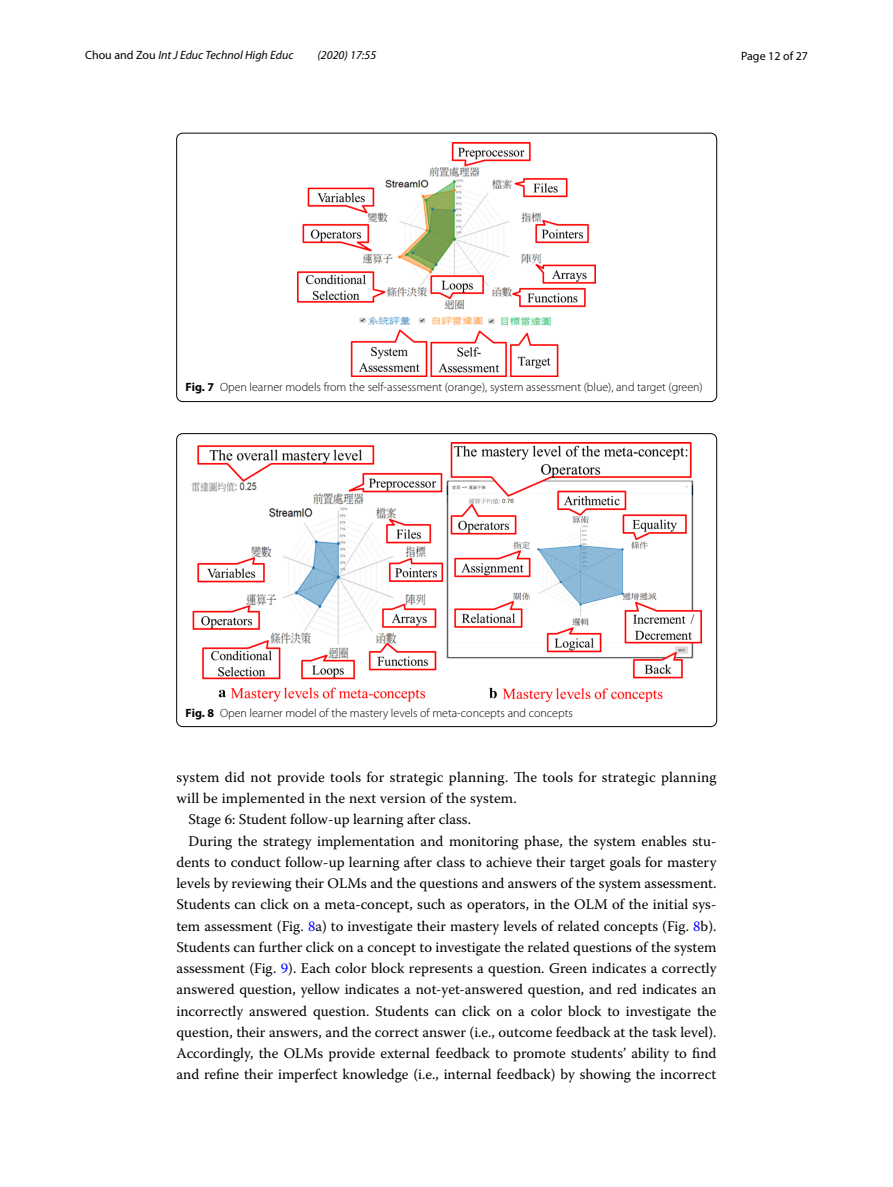
<style>
.page{position:relative;width:893px;height:1187px;background:#fff}
.page>*{position:absolute;margin:0;border:0;box-sizing:border-box;transform-origin:0 0}
.t1{font:14.7px "Warnock Pro";color:#000}
.t2{font:300 12px "Myriad Pro";color:#000}
.t3{font:italic 12px "Myriad Pro";color:#000}
.t4{font:12px "Myriad Pro";color:#000}
.s1{font-style:normal}
.s2{font-weight:700}
.s3{color:#00f}
</style>
<div class="page">
<img style="left:298px;top:142px;width:298px;height:234px">
<div style="left:176px;top:133px;width:541px;height:269px;border:1px solid #000;border-radius:6px"></div>
<img style="left:192px;top:442px;width:510px;height:259px">
<div style="left:176px;top:433px;width:541px;height:293px;border:1px solid #000;border-radius:6px"></div>
<p class="t3" style="left:85px;top:48px;width:210px"><span class="s1">Chou and Zou</span> Int J Educ Technol High Educ</p>
<p class="t3" style="left:317px;top:48px;width:60px">(2020) 17:55</p>
<p class="t4" style="left:741px;top:48px;width:68px">Page 12 of 27</p>
<p class="t2" style="left:186px;top:380px;width:519px"><span class="s2">Fig. 7</span> Open learner models from the self-assessment (orange), system assessment (blue), and target (green)</p>
<p class="t2" style="left:186px;top:706px;width:389px"><span class="s2">Fig. 8</span> Open learner model of the mastery levels of meta-concepts and concepts</p>
<p class="t1" style="left:176px;top:768px;width:542px">system did not provide tools for strategic planning. The tools for strategic planning</p>
<p class="t1" style="left:176px;top:789px;width:342px">will be implemented in the next version of the system.</p>
<p class="t1" style="left:188px;top:810px;width:284px">Stage 6: Student follow-up learning after class.</p>
<p class="t1" style="left:188px;top:832px;width:530px">During the strategy implementation and monitoring phase, the system enables stu-</p>
<p class="t1" style="left:176px;top:853px;width:541px">dents to conduct follow-up learning after class to achieve their target goals for mastery</p>
<p class="t1" style="left:176px;top:874px;width:542px">levels by reviewing their OLMs and the questions and answers of the system assessment.</p>
<p class="t1" style="left:176px;top:895px;width:542px">Students can click on a meta-concept, such as operators, in the OLM of the initial sys-</p>
<p class="t1" style="left:176px;top:916px;width:542px">tem assessment (Fig. <span class="s3">8</span>a) to investigate their mastery levels of related concepts (Fig. <span class="s3">8</span>b).</p>
<p class="t1" style="left:176px;top:938px;width:541px">Students can further click on a concept to investigate the related questions of the system</p>
<p class="t1" style="left:176px;top:959px;width:541px">assessment (Fig. <span class="s3">9</span>). Each color block represents a question. Green indicates a correctly</p>
<p class="t1" style="left:176px;top:980px;width:541px">answered question, yellow indicates a not-yet-answered question, and red indicates an</p>
<p class="t1" style="left:176px;top:1001px;width:542px">incorrectly answered question. Students can click on a color block to investigate the</p>
<p class="t1" style="left:176px;top:1023px;width:542px">question, their answers, and the correct answer (i.e., outcome feedback at the task level).</p>
<p class="t1" style="left:176px;top:1044px;width:542px">Accordingly, the OLMs provide external feedback to promote students’ ability to find</p>
<p class="t1" style="left:176px;top:1065px;width:541px">and refine their imperfect knowledge (i.e., internal feedback) by showing the incorrect</p>
</div>
